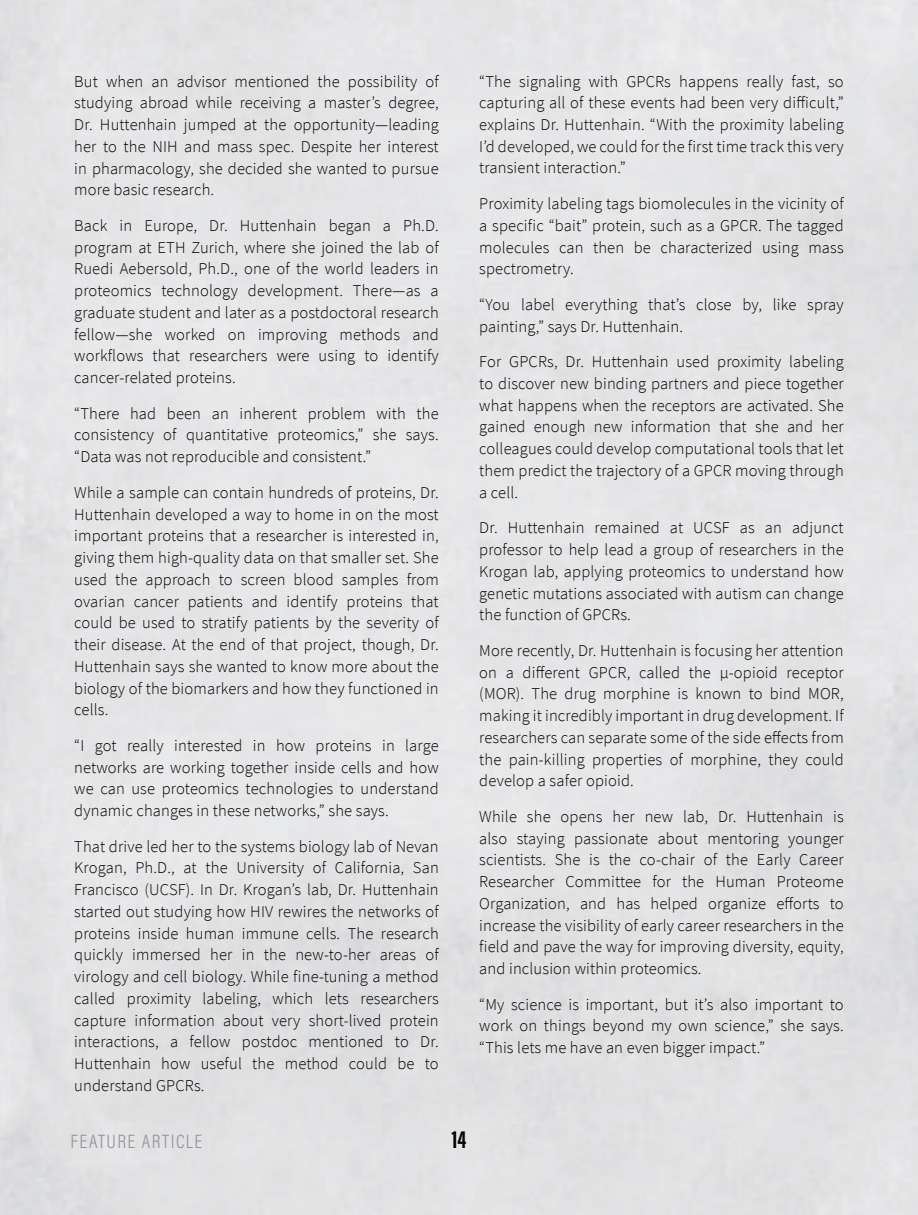
<style>
.page{position:relative;width:918px;height:1215px;background:#fff}
.page>*{position:absolute;margin:0;border:0;box-sizing:border-box;transform-origin:0 0}
.t1{font:25.5px "Acumin Variable Concept";color:#000}
.t2{font:19.5px "Acumin Variable Concept";letter-spacing:.075em;color:#939598}
.t3{font:300 16.5px/21.8px "Source Sans Pro";letter-spacing:.01em;color:#000;text-align:justify}
</style>
<div class="page">
<p class="t3" style="left:74px;top:70px;width:366px">But when an advisor mentioned the possibility of studying abroad while receiving a master’s degree, Dr. Huttenhain jumped at the opportunity—leading her to the NIH and mass spec. Despite her interest in pharmacology, she decided she wanted to pursue more basic research.</p>
<p class="t3" style="left:74px;top:215px;width:366px">Back in Europe, Dr. Huttenhain began a Ph.D. program at ETH Zurich, where she joined the lab of Ruedi Aebersold, Ph.D., one of the world leaders in proteomics technology development. There—as a graduate student and later as a postdoctoral research fellow—she worked on improving methods and workflows that researchers were using to identify cancer-related proteins.</p>
<p class="t3" style="left:74px;top:402px;width:366px">“There had been an inherent problem with the consistency of quantitative proteomics,” she says. “Data was not reproducible and consistent.”</p>
<p class="t3" style="left:74px;top:481px;width:366px">While a sample can contain hundreds of proteins, Dr.<br>Huttenhain developed a way to home in on the most important proteins that a researcher is interested in, giving them high-quality data on that smaller set. She used the approach to screen blood samples from ovarian cancer patients and identify proteins that could be used to stratify patients by the severity of their disease. At the end of that project, though, Dr.<br>Huttenhain says she wanted to know more about the biology of the biomarkers and how they functioned in cells.</p>
<p class="t3" style="left:74px;top:735px;width:366px">“I got really interested in how proteins in large networks are working together inside cells and how we can use proteomics technologies to understand dynamic changes in these networks,” she says.</p>
<p class="t3" style="left:74px;top:835px;width:366px">That drive led her to the systems biology lab of Nevan Krogan, Ph.D., at the University of California, San Francisco (UCSF). In Dr. Krogan’s lab, Dr. Huttenhain started out studying how HIV rewires the networks of proteins inside human immune cells. The research quickly immersed her in the new-to-her areas of virology and cell biology. While fine-tuning a method called proximity labeling, which lets researchers capture information about very short-lived protein interactions, a fellow postdoc mentioned to Dr.<br>Huttenhain how useful the method could be to understand GPCRs.</p>
<p class="t3" style="left:479px;top:70px;width:366px">“The signaling with GPCRs happens really fast, so capturing all of these events had been very difficult,” explains Dr. Huttenhain. “With the proximity labeling I’d developed, we could for the first time track this very transient interaction.”</p>
<p class="t3" style="left:479px;top:193px;width:366px">Proximity labeling tags biomolecules in the vicinity of a specific “bait” protein, such as a GPCR. The tagged molecules can then be characterized using mass spectrometry.</p>
<p class="t3" style="left:479px;top:294px;width:366px">“You label everything that’s close by, like spray painting,” says Dr. Huttenhain.</p>
<p class="t3" style="left:479px;top:351px;width:366px">For GPCRs, Dr. Huttenhain used proximity labeling to discover new binding partners and piece together what happens when the receptors are activated. She gained enough new information that she and her colleagues could develop computational tools that let them predict the trajectory of a GPCR moving through a cell.</p>
<p class="t3" style="left:479px;top:517px;width:366px">Dr. Huttenhain remained at UCSF as an adjunct professor to help lead a group of researchers in the Krogan lab, applying proteomics to understand how genetic mutations associated with autism can change the function of GPCRs.</p>
<p class="t3" style="left:479px;top:639px;width:366px">More recently, Dr. Huttenhain is focusing her attention on a different GPCR, called the μ-opioid receptor (MOR). The drug morphine is known to bind MOR, making it incredibly important in drug development. If researchers can separate some of the side effects from the pain-killing properties of morphine, they could develop a safer opioid.</p>
<p class="t3" style="left:479px;top:806px;width:366px">While she opens her new lab, Dr. Huttenhain is also staying passionate about mentoring younger scientists. She is the co-chair of the Early Career Researcher Committee for the Human Proteome Organization, and has helped organize efforts to increase the visibility of early career researchers in the field and pave the way for improving diversity, equity, and inclusion within proteomics.</p>
<p class="t3" style="left:479px;top:993px;width:366px">“My science is important, but it’s also important to work on things beyond my own science,” she says. “This lets me have an even bigger impact.”</p>
<p class="t2" style="left:70px;top:1128px;width:134px">FEATURE ARTICLE</p>
<h1 class="t1" style="left:452px;top:1121px;width:16px">14</h1>
</div>
